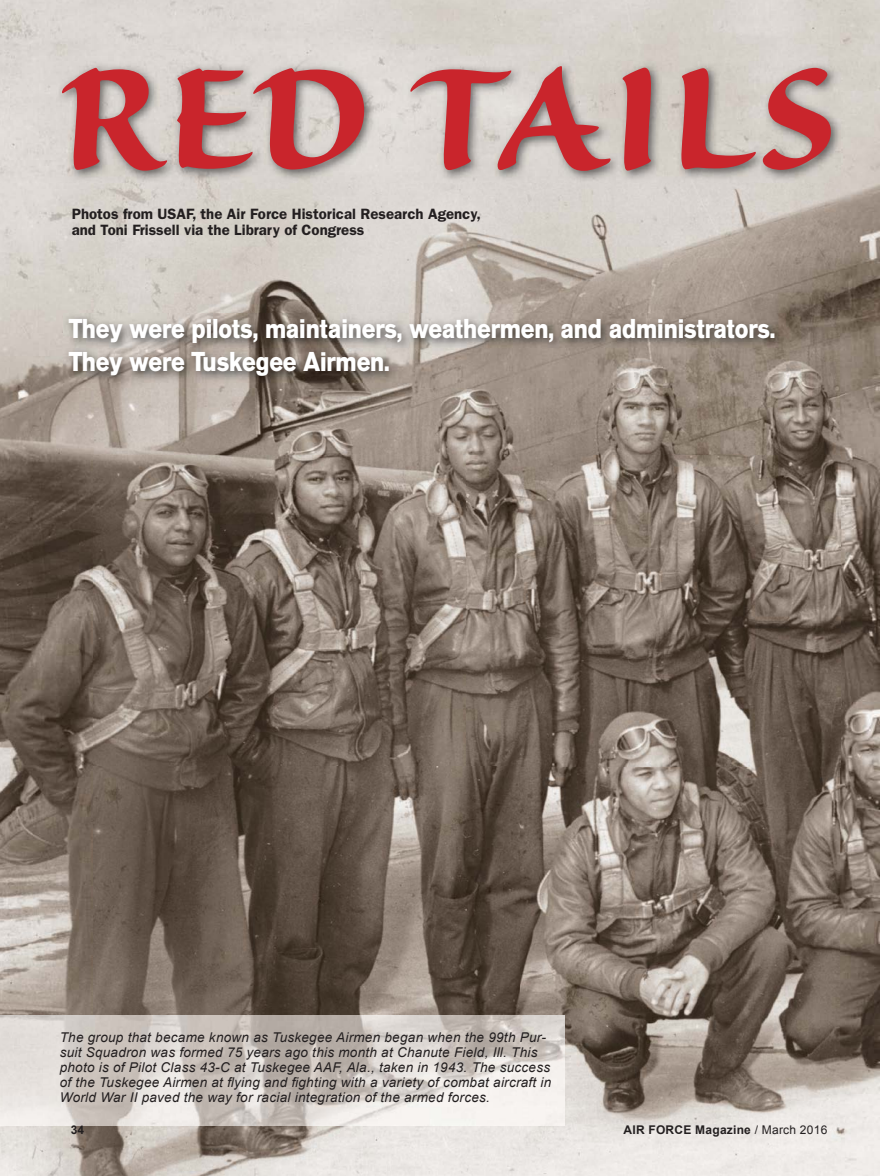
<style>
.page{position:relative;width:880px;height:1176px;background:#fff}
.page>*{position:absolute;margin:0;border:0;box-sizing:border-box;transform-origin:0 0}
.t1{font:700 27px/33px "AG Old Face";letter-spacing:-.005em;color:#fff;scale:.9 1}
.t2{font:600 15px/16.5px "Franklin Gothic";color:#231f20}
.t3{font:italic 13.5px/15px "Arial";letter-spacing:.02em;color:#231f20}
.t4{font:700 12px "Arial";letter-spacing:.02em;color:#231f20}
.s1{font-weight:400}
</style>
<div class="page">
<img style="left:0;top:91px;width:94px;height:924px">
<img style="left:840px;top:91px;width:40px;height:1084px">
<img style="left:94px;top:182px;width:746px;height:584px">
<img style="left:94px;top:766px;width:426px;height:249px">
<img style="left:520px;top:766px;width:320px;height:409px">
<img style="left:0;top:1125px;width:40px;height:50px">
<img style="left:40px;top:1125px;width:480px;height:50px">
<img style="left:57px;top:61px;width:785px;height:121px">
<svg style="left:62px;top:66px;width:768px;height:105px;background:#c98c8c"></svg>
<img style="left:64px;top:314px;width:722px;height:73px">
<img style="left:0;top:1015px;width:564px;height:110px">
<p class="t2" style="left:72px;top:205px;width:410px">Photos from USAF, the Air Force Historical Research Agency, and Toni Frissell via the Library of Congress</p>
<h1 class="t1" style="left:69px;top:312px;width:786px">They were pilots, maintainers, weathermen, and administrators.<br>They were Tuskegee Airmen.</h1>
<p class="t3" style="left:60px;top:1029px;width:493px">The group that became known as Tuskegee Airmen began when the 99th Pur&shy;suit Squadron was formed 75 years ago this month at Chanute Field, Ill. This photo is of Pilot Class 43-C at Tuskegee AAF, Ala., taken in 1943. The success of the Tuskegee Airmen at flying and fighting with a variety of combat aircraft in World War II paved the way for racial integration of the armed forces.</p>
<p class="t4" style="left:71px;top:1122px;width:15px">34</p>
<p class="t4" style="left:623px;top:1122px;width:205px">AIR FORCE Magazine <span class="s1">/ March 2016</span></p>
</div>
